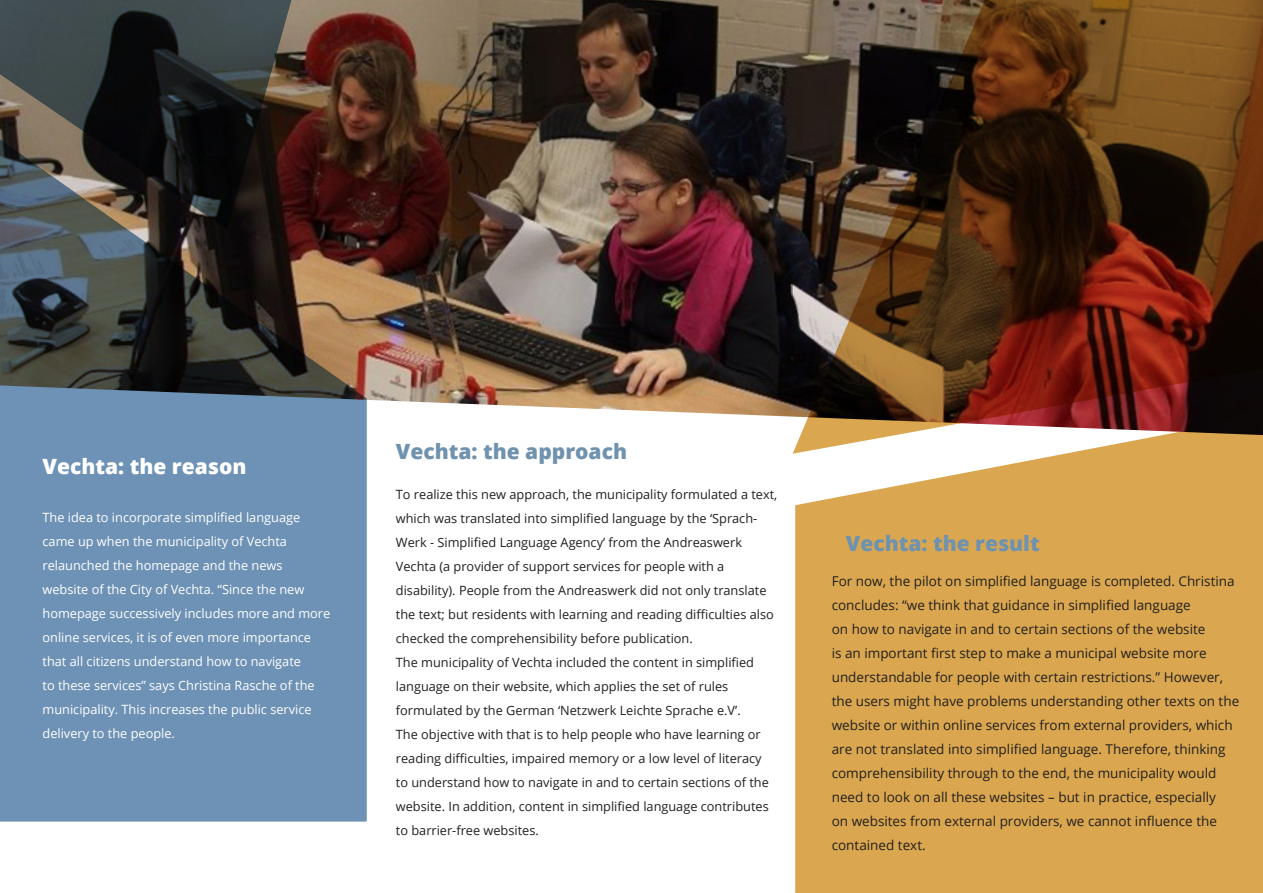
<style>
.page{position:relative;width:1263px;height:893px;background:#fff}
.page>*{position:absolute;margin:0;border:0;box-sizing:border-box;transform-origin:0 0}
.KOP{font:800 21px "Open Sans";color:#6f92ae}
.KOP-2{font:800 21px "Open Sans";color:#fff}
.t1{font:13.5px/24px "Open Sans";color:#231f20}
.t2{font:12.75px/24px "Open Sans";color:#231f20}
.t3{font:12.75px/24px "Open Sans";color:#fff}
</style>
<div class="page">
<div style="left:795px;top:454px;width:468px;height:439px;background:#daa750"></div>
<img style="left:367px;top:0;width:426px;height:417px">
<img style="left:793px;top:0;width:470px;height:454px">
<svg style="left:0;top:230px;width:367px;height:592px;background:#627b92"></svg>
<svg style="left:0;top:0;width:379px;height:230px;background:#3b322f"></svg>
<p class="KOP-2" style="left:43px;top:451px;width:205px">Vechta: the reason</p>
<p class="t3" style="left:43px;top:505px;width:289px">The idea to incorporate simplified language came up when the municipality of Vechta relaunched the homepage and the news website of the City of Vechta. “Since the new homepage successively includes more and more online services, it is of even more importance that all citizens understand how to navigate<br>to these services” says Christina Rasche of the municipality. This increases the public service delivery to the people.</p>
<p class="KOP" style="left:396px;top:435px;width:233px">Vechta: the approach</p>
<p class="t2" style="left:396px;top:482px;width:383px">To realize this new approach, the municipality formulated a text, which was translated into simplified language by the ‘Sprach-Werk - Simplified Language Agency’ from the Andreaswerk Vechta (a provider of support services for people with a disability). People from the Andreaswerk did not only translate the text; but residents with learning and reading difficulties also checked the comprehensibility before publication.</p>
<p class="t2" style="left:396px;top:650px;width:374px">The municipality of Vechta included the content in simplified language on their website, which applies the set of rules formulated by the German ‘Netzwerk Leichte Sprache e.V’.<br>The objective with that is to help people who have learning or reading difficulties, impaired memory or a low level of literacy to understand how to navigate in and to certain sections of the website. In addition, content in simplified language contributes to barrier-free websites.</p>
<p class="KOP" style="left:846px;top:527px;width:195px">Vechta: the result</p>
<p class="t1" style="left:832px;top:569px;width:409px">For now, the pilot on simplified language is completed. Christina concludes: “we think that guidance in simplified language<br>on how to navigate in and to certain sections of the website<br>is an important first step to make a municipal website more understandable for people with certain restrictions.” However, the users might have problems understanding other texts on the website or within online services from external providers, which are not translated into simplified language. Therefore, thinking comprehensibility through to the end, the municipality would need to look on all these websites – but in practice, especially<br>on websites from external providers, we cannot influence the contained text.</p>
</div>
